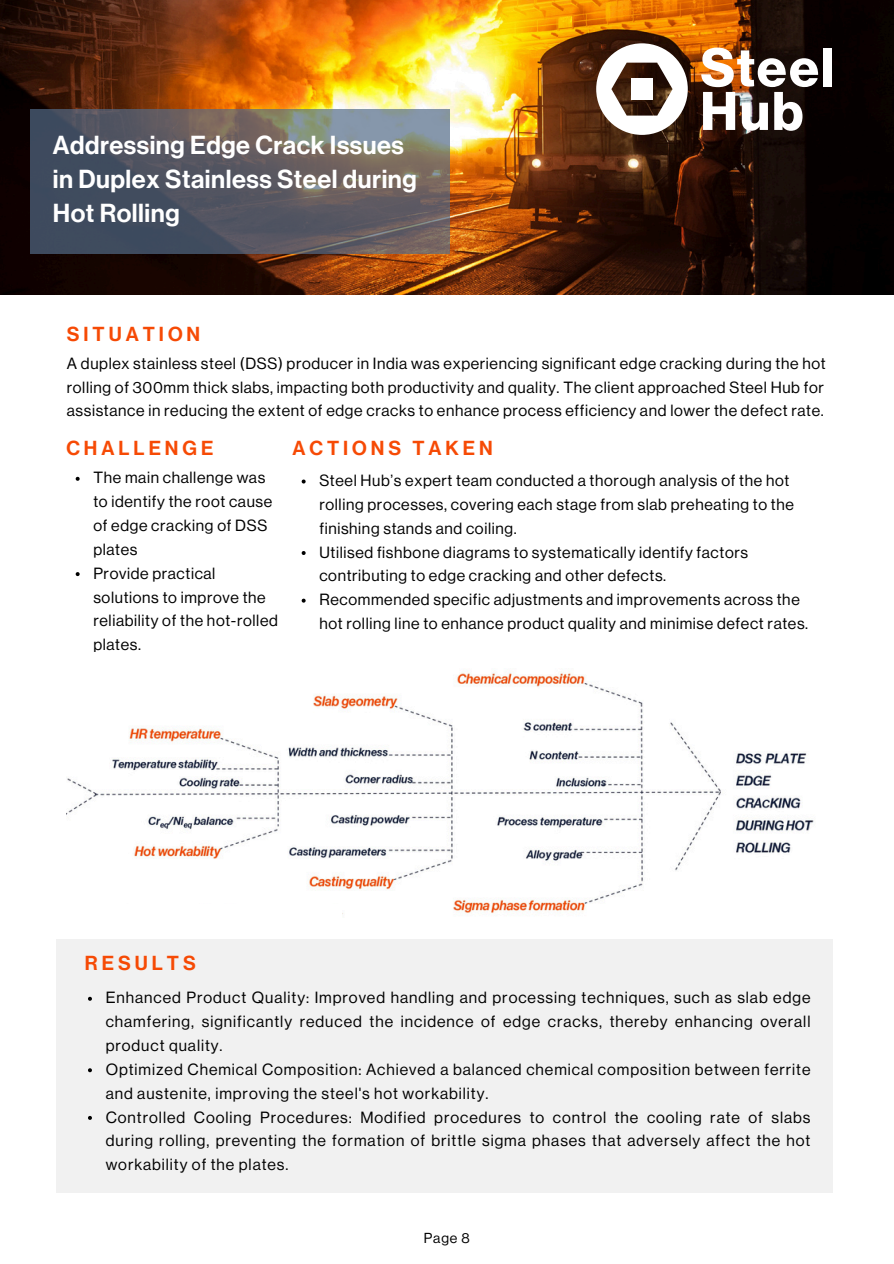
<style>
.page{position:relative;width:894px;height:1264px;background:#fff}
.page>*{position:absolute;margin:0;border:0;box-sizing:border-box;transform-origin:0 0}
.t1{font:25.5px/34px "Neue Haas Display Mediu";letter-spacing:.02em;color:#fff}
.t2{font:19.8px "Neue Haas Display Mediu";letter-spacing:.2em;color:#f64a05}
.t3{font:15.9px/23.9px "Neue Haas Display";letter-spacing:.04em;color:#000}
.t4{font:15.9px/23.9px "Neue Haas Display";letter-spacing:.06em;color:#000}
.t5{font:14.1px "Neue Haas Display";color:#000}
</style>
<div class="page">
<img style="left:0;top:0;width:893px;height:295px">
<svg style="left:31px;top:109px;width:419px;height:145px"></svg>
<svg style="left:596px;top:43px;width:91px;height:92px"></svg>
<div style="left:631px;top:79px;width:21px;height:20px;background:#fff"></div>
<div style="left:822px;top:48px;width:9px;height:38px;background:#fff"></div>
<svg style="left:701px;top:48px;width:117px;height:83px"></svg>
<div style="left:57px;top:938px;width:775px;height:254px;background:#f1f1f1"></div>
<svg style="left:88px;top:996px;width:4px;height:4px"></svg>
<svg style="left:88px;top:1068px;width:4px;height:4px"></svg>
<svg style="left:88px;top:1116px;width:4px;height:3px"></svg>
<svg style="left:76px;top:477px;width:4px;height:4px"></svg>
<svg style="left:76px;top:572px;width:4px;height:4px"></svg>
<svg style="left:301px;top:479px;width:4px;height:4px"></svg>
<svg style="left:301px;top:551px;width:4px;height:4px"></svg>
<svg style="left:301px;top:598px;width:4px;height:4px"></svg>
<img style="left:66px;top:671px;width:748px;height:244px">
<div style="left:66px;top:904px;width:276px;height:28px;background:#fff"></div>
<div style="left:57px;top:652px;width:275px;height:28px;background:#fff"></div>
<p class="t1" style="left:53px;top:128px;width:365px">Addressing Edge Crack Issues in Duplex Stainless Steel during<br>Hot Rolling</p>
<p class="t2" style="left:67px;top:325px;width:135px">SITUATION</p>
<p class="t3" style="left:67px;top:352px;width:760px;text-align:justify">A duplex stainless steel (DSS) producer in India was experiencing significant edge cracking during the hot rolling of 300mm thick slabs, impacting both productivity and quality. The client approached Steel Hub for assistance in reducing the extent of edge cracks to enhance process efficiency and lower the defect rate.</p>
<p class="t2" style="left:66px;top:438px;width:148px">CHALLENGE</p>
<h2 class="t3" style="left:93px;top:466px;width:180px">The main challenge was to identify the root cause of edge cracking of DSS plates</h2>
<h2 class="t3" style="left:93px;top:561px;width:186px">Provide practical solutions to improve the reliability of the hot-rolled plates.</h2>
<p class="t2" style="left:292px;top:438px;width:202px">ACTIONS TAKEN</p>
<p class="t3" style="left:319px;top:469px;width:476px">Steel Hub’s expert team conducted a thorough analysis of the hot rolling processes, covering each stage from slab preheating to the finishing stands and coiling.</p>
<p class="t3" style="left:319px;top:540px;width:430px">Utilised fishbone diagrams to systematically identify factors contributing to edge cracking and other defects.</p>
<h2 class="t3" style="left:319px;top:588px;width:490px">Recommended specific adjustments and improvements across the hot rolling line to enhance product quality and minimise defect rates.</h2>
<h3 class="t2" style="left:85px;top:953px;width:112px">RESULTS</h3>
<h1 class="t3" style="left:106px;top:986px;width:706px;text-align:justify">Enhanced Product Quality: Improved handling and processing techniques, such as slab edge chamfering, significantly reduced the incidence of edge cracks, thereby enhancing overall product quality.</h1>
<p class="t4" style="left:106px;top:1057px;width:706px">Optimized Chemical Composition: Achieved a balanced chemical composition between ferrite and austenite, improving the steel's hot workability.</p>
<h2 class="t3" style="left:106px;top:1105px;width:706px;text-align:justify">Controlled Cooling Procedures: Modified procedures to control the cooling rate of slabs during rolling, preventing the formation of brittle sigma phases that adversely affect the hot workability of the plates.</h2>
<p class="t5" style="left:424px;top:1231px;width:47px">Page 8</p>
</div>
